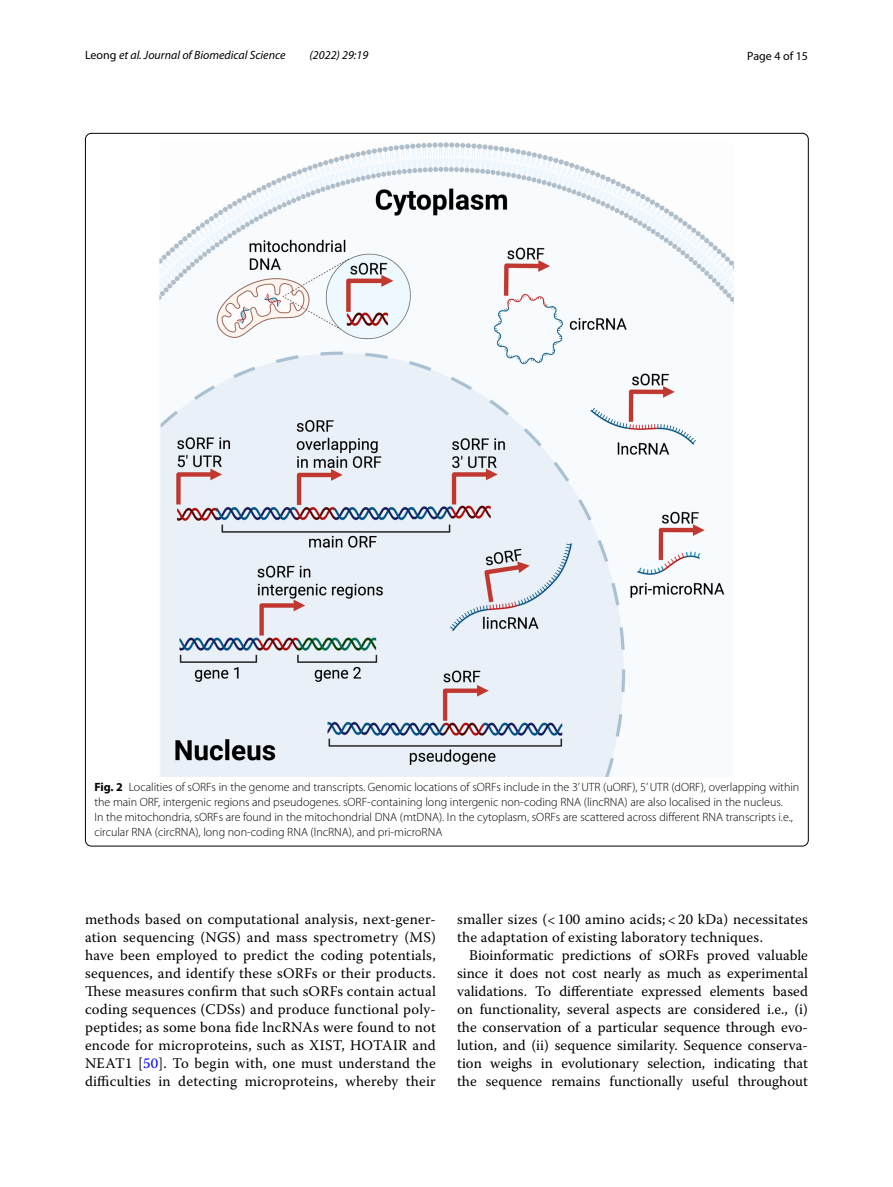
<style>
.page{position:relative;width:893px;height:1187px;background:#fff}
.page>*{position:absolute;margin:0;border:0;box-sizing:border-box;transform-origin:0 0}
.t1{font:14.7px/18px "Warnock Pro";letter-spacing:.015em;color:#000;text-align:justify}
.t2{font:300 12px/15px "Myriad Pro";color:#000}
.t3{font:italic 12px "Myriad Pro";color:#000}
.t4{font:12px "Myriad Pro";color:#000}
.s1{font-style:normal}
.s2{font-weight:700}
.s3{color:#00f}
</style>
<div class="page">
<img style="left:160px;top:142px;width:574px;height:634px">
<p class="t3" style="left:85px;top:48px;width:202px"><span class="s1">Leong</span> et al. Journal of Biomedical Science</p>
<p class="t3" style="left:310px;top:48px;width:60px">(2022) 29:19</p>
<p class="t4" style="left:747px;top:48px;width:62px">Page 4 of 15</p>
<p class="t2" style="left:94px;top:780px;width:706px"><span class="s2">Fig. 2</span> Localities of sORFs in the genome and transcripts. Genomic locations of sORFs include in the 3’ UTR (uORF), 5’ UTR (dORF), overlapping within the main ORF, intergenic regions and pseudogenes. sORF-containing long intergenic non-coding RNA (lincRNA) are also localised in the nucleus.<br>In the mitochondria, sORFs are found in the mitochondrial DNA (mtDNA). In the cytoplasm, sORFs are scattered across different RNA transcripts i.e., circular RNA (circRNA), long non-coding RNA (lncRNA), and pri-microRNA</p>
<p class="t1" style="left:85px;top:910px;width:352px">methods based on computational analysis, next-gener&shy;ation sequencing (NGS) and mass spectrometry (MS) have been employed to predict the coding potentials, sequences, and identify these sORFs or their products.<br>These measures confirm that such sORFs contain actual coding sequences (CDSs) and produce functional poly&shy;peptides; as some bona fide lncRNAs were found to not encode for microproteins, such as XIST, HOTAIR and NEAT1 [<span class="s3">50</span>]. To begin with, one must understand the difficulties in detecting microproteins, whereby their</p>
<p class="t1" style="left:457px;top:910px;width:352px">smaller sizes (&lt; 100 amino acids; &lt; 20 kDa) necessitates the adaptation of existing laboratory techniques.</p>
<p class="t1" style="left:457px;top:946px;width:352px;text-indent:12px">Bioinformatic predictions of sORFs proved valuable since it does not cost nearly as much as experimental validations. To differentiate expressed elements based on functionality, several aspects are considered i.e., (i) the conservation of a particular sequence through evo&shy;lution, and (ii) sequence similarity. Sequence conserva&shy;tion weighs in evolutionary selection, indicating that the sequence remains functionally useful throughout</p>
</div>
